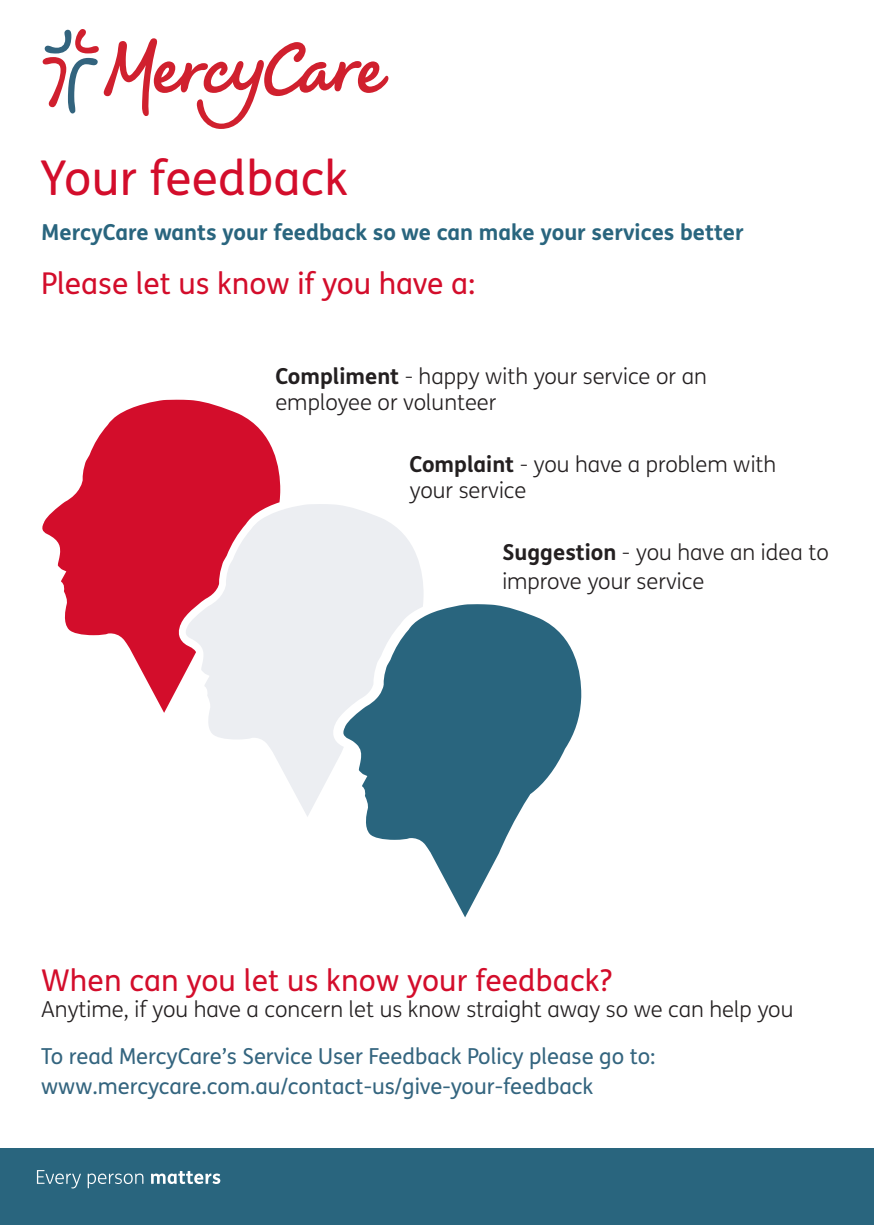
<style>
.page{position:relative;width:874px;height:1225px;background:#fff}
.page>*{position:absolute;margin:0;border:0;box-sizing:border-box;transform-origin:0 0}
.t1{font:48px "FS Me";letter-spacing:.005em;color:#d30d2b}
.t2{font:30px "FS Me";color:#d30d2b}
.t3{font:300 22px/26.4px "FS Me";color:#231f20}
.t4{font:22px/30px "FS Me";color:#34657f}
.t5{font:700 22px "FS Me";color:#29657e}
.s1{font-weight:700}
</style>
<div class="page">
<div style="left:0;top:1148px;width:873px;height:77px;background:#29657e"></div>
<svg style="left:151px;top:1171px;width:69px;height:13px"></svg>
<svg style="left:37px;top:1170px;width:106px;height:18px"></svg>
<svg style="left:42px;top:400px;width:238px;height:313px;fill:#d30d2b"></svg>
<svg style="left:185px;top:504px;width:238px;height:313px;fill:#eceef2"></svg>
<svg style="left:342px;top:604px;width:239px;height:313px;fill:#29657e"></svg>
<svg style="left:43px;top:29px;width:345px;height:100px"></svg>
<p class="t1" style="left:41px;top:145px;width:309px">Your feedback</p>
<p class="t5" style="left:41px;top:215px;width:703px">MercyCare wants your feedback so we can make your services better</p>
<p class="t2" style="left:41px;top:262px;width:435px">Please let us know if you have a:</p>
<p class="t3" style="left:275px;top:362px;width:433px"><span class="s1">Compliment</span> - happy with your service or an employee or volunteer</p>
<p class="t3" style="left:409px;top:450px;width:368px"><span class="s1">Complaint</span> - you have a problem with your service</p>
<p class="t3" style="left:502px;top:537px;width:328px;line-height:28.8px"><span class="s1">Suggestion</span> - you have an idea to improve your service</p>
<p class="t2" style="left:41px;top:959px;width:572px">When can you let us know your feedback?</p>
<p class="t3" style="left:41px;top:995px;width:753px">Anytime, if you have a concern let us know straight away so we can help you</p>
<p class="t4" style="left:41px;top:1041px;width:615px">To read MercyCare’s Service User Feedback Policy please go to: www.mercycare.com.au/contact-us/give-your-feedback</p>
</div>
